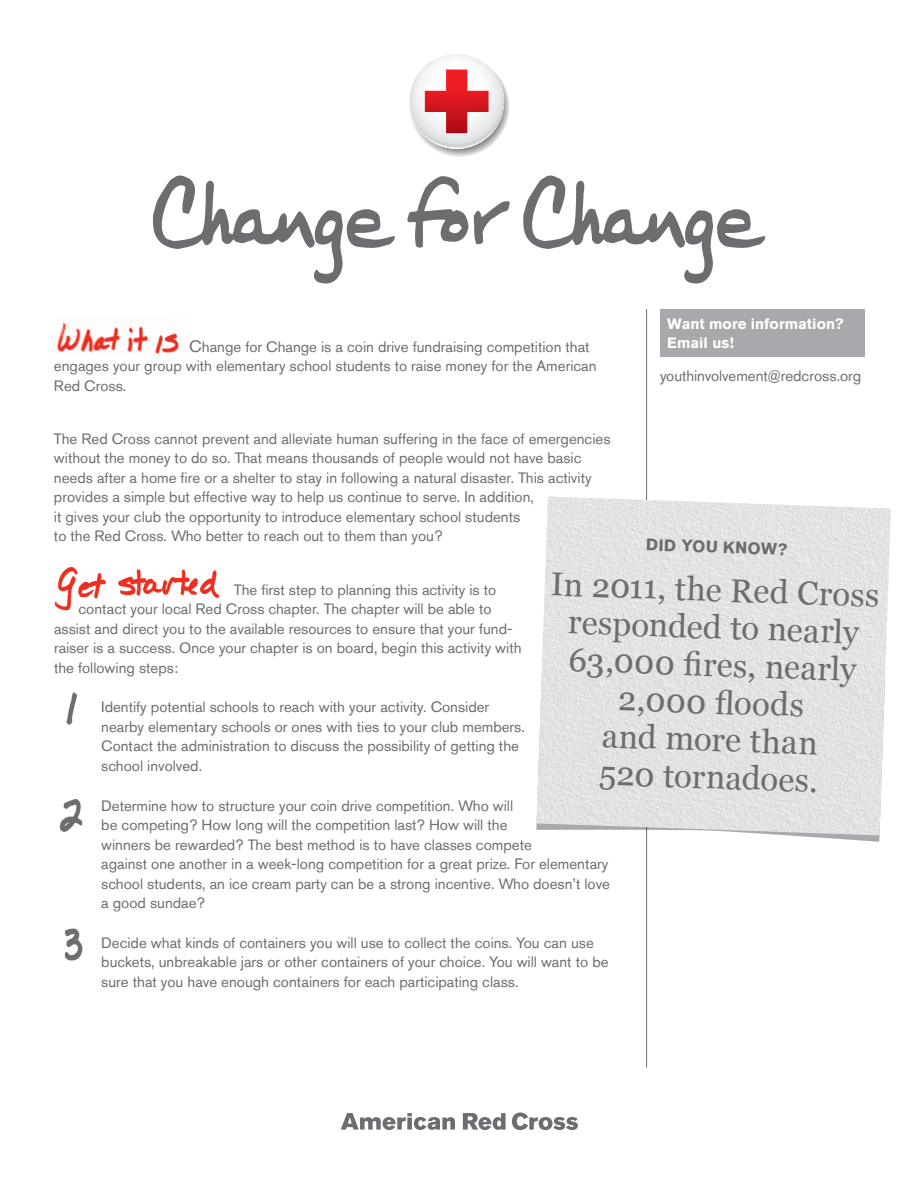
<style>
.page{position:relative;width:918px;height:1188px;background:#fff}
.page>*{position:absolute;margin:0;border:0;box-sizing:border-box;transform-origin:0 0}
.t1{font:33px/37.5px "Georgia";color:#6c6d70;text-align:center}
.t2{font:700 16.5px "Akzidenz Grotesk Std";color:#6c6d70}
.t3{font:15px/19.5px "Akzidenz Grotesk Std";color:#6c6d70}
.t4{font:700 15px/19.5px "Akzidenz Grotesk Std";color:#fff}
.s1{font-size:16.5px}
</style>
<div class="page">
<hr style="left:646px;top:309px;width:1px;height:758px;background:#6c6d70">
<svg style="left:410px;top:54px;width:97px;height:97px"></svg>
<img style="left:410px;top:133px;width:48px;height:16px">
<img style="left:409px;top:96px;width:32px;height:50px">
<img style="left:425px;top:70px;width:64px;height:63px">
<img style="left:57px;top:322px;width:122px;height:32px">
<img style="left:54px;top:567px;width:165px;height:47px">
<svg style="left:463px;top:1113px;width:43px;height:17px"></svg>
<svg style="left:512px;top:1113px;width:66px;height:17px"></svg>
<svg style="left:341px;top:1113px;width:114px;height:17px"></svg>
<svg style="left:647px;top:835px;width:233px;height:7px"></svg>
<img style="left:536px;top:496px;width:355px;height:339px">
<img style="left:66px;top:692px;width:12px;height:33px">
<img style="left:64px;top:928px;width:19px;height:33px">
<img style="left:59px;top:799px;width:24px;height:33px">
<div style="left:661px;top:309px;width:204px;height:47px;background:#a8a9ad"></div>
<svg style="left:407px;top:176px;width:103px;height:72px"></svg>
<svg style="left:523px;top:175px;width:242px;height:109px"></svg>
<svg style="left:153px;top:175px;width:242px;height:109px"></svg>
<p class="t3" style="left:54px;top:337px;width:544px;text-indent:135px"><span class="s1">C</span>hange for Change is a coin drive fundraising competition that engages your group with elementary school students to raise money for the American<br>Red Cross.</p>
<p class="t4" style="left:667px;top:314px;width:178px">Want more information?<br>Email us!</p>
<p class="t3" style="left:660px;top:366px;width:203px">youthinvolvement@redcross.org</p>
<p class="t3" style="left:54px;top:429px;width:558px">The Red Cross cannot prevent and alleviate human suffering in the face of emergencies without the money to do so. That means thousands of people would not have basic needs after a home fire or a shelter to stay in following a natural disaster. This activity provides a simple but effective way to help us continue to serve. In addition,<br>it gives your club the opportunity to introduce elementary school students<br>to the Red Cross. Who better to reach out to them than you?</p>
<p class="t3" style="left:234px;top:580px;width:264px">The first step to planning this activity is to</p>
<p class="t3" style="left:78px;top:599px;width:415px">contact your local Red Cross chapter. The chapter will be able to</p>
<p class="t3" style="left:54px;top:619px;width:460px">assist and direct you to the available resources to ensure that your fund-</p>
<p class="t3" style="left:54px;top:638px;width:469px">raiser is a success. Once your chapter is on board, begin this activity with</p>
<p class="t3" style="left:54px;top:658px;width:126px">the following steps:</p>
<p class="t3" style="left:101px;top:697px;width:425px">Identify potential schools to reach with your activity. Consider nearby elementary schools or ones with ties to your club members.<br>Contact the administration to discuss the possibility of getting the school involved.</p>
<p class="t3" style="left:101px;top:796px;width:510px">Determine how to structure your coin drive competition. Who will<br>be competing? How long will the competition last? How will the<br>winners be rewarded? The best method is to have classes compete<br>against one another in a week-long competition for a great prize. For elementary school students, an ice cream party can be a strong incentive. Who doesn’t love a good sundae?</p>
<p class="t3" style="left:101px;top:933px;width:509px">Decide what kinds of containers you will use to collect the coins. You can use buckets, unbreakable jars or other containers of your choice. You will want to be sure that you have enough containers for each participating class.</p>
<p class="t2" style="left:646px;top:535px;width:143px;rotate:2deg">Did you know?</p>
<h1 class="t1" style="left:552px;top:566px;width:330px;rotate:2deg">In 2011, the Red Cross responded to nearly<br>63,000 fires, nearly<br>2,000 fl oods<br>and more than<br>520 tornadoes.</h1>
</div>
